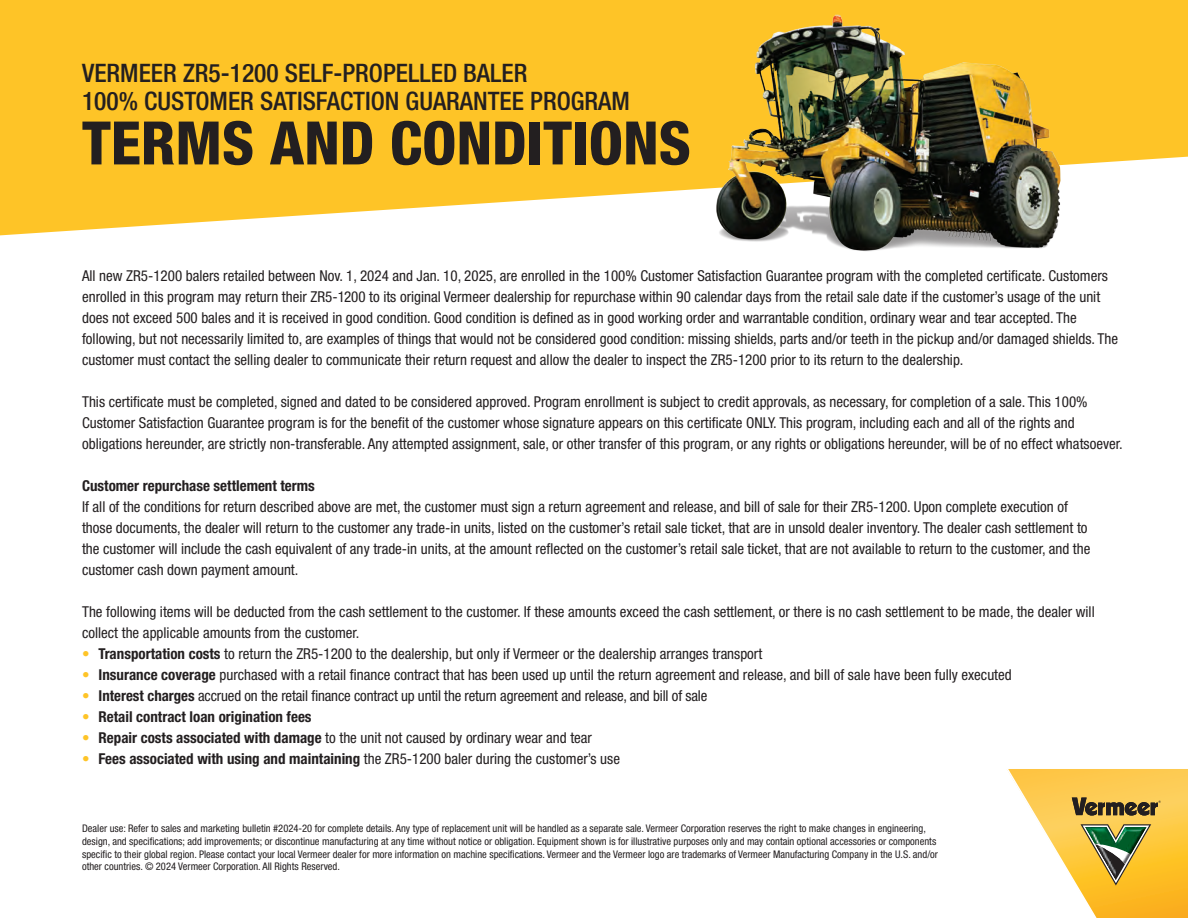
<style>
.page{position:relative;width:1188px;height:918px;background:#fff}
.page>*{position:absolute;margin:0;border:0;box-sizing:border-box;transform-origin:0 0}
.t1{font:800 condensed 60px "Helvetica Neue LT Std";color:#231f20}
.t2{font:500 condensed 25.5px "Helvetica Neue LT Std";color:#231f20}
.t3{font:condensed 15px/21px "Helvetica Neue LT Std";color:#231f20}
.t4{font:700 condensed 15px "Helvetica Neue LT Std";color:#231f20}
.t5{font:condensed 10.5px/12.6px "Helvetica Neue LT Std";color:#231f20}
.s1{color:#fec427}
.s2{font-weight:700}
.s3{font-weight:400;color:#fec427}
</style>
<div class="page">
<svg style="left:1007px;top:769px;width:181px;height:149px"></svg>
<svg style="left:0;top:0;width:1188px;height:235px;fill:#fec427"></svg>
<img style="left:704px;top:0;width:374px;height:251px">
<p class="t2" style="left:82px;top:58px;width:447px">VERMEER ZR5-1200 SELF-PROPELLED BALER</p>
<p class="t2" style="left:82px;top:86px;width:549px">100% CUSTOMER SATISFACTION GUARANTEE PROGRAM</p>
<p class="t1" style="left:82px;top:106px;width:610px">TERMS AND CONDITIONS</p>
<p class="t3" style="left:82px;top:265px;width:1038px">All new ZR5-1200 balers retailed between Nov. 1, 2024 and Jan. 10, 2025, are enrolled in the 100% Customer Satisfaction Guarantee program with the completed certificate. Customers enrolled in this program may return their ZR5-1200 to its original Vermeer dealership for repurchase within 90 calendar days from the retail sale date if the customer’s usage of the unit does not exceed 500 bales and it is received in good condition. Good condition is defined as in good working order and warrantable condition, ordinary wear and tear accepted. The following, but not necessarily limited to, are examples of things that would not be considered good condition: missing shields, parts and/or teeth in the pickup and/or damaged shields. The customer must contact the selling dealer to communicate their return request and allow the dealer to inspect the ZR5-1200 prior to its return to the dealership.</p>
<p class="t3" style="left:82px;top:391px;width:1042px">This certificate must be completed, signed and dated to be considered approved. Program enrollment is subject to credit approvals, as necessary, for completion of a sale. This 100%<br>Customer Satisfaction Guarantee program is for the benefit of the customer whose signature appears on this certificate ONLY. This program, including each and all of the rights and obligations hereunder, are strictly non-transferable. Any attempted assignment, sale, or other transfer of this program, or any rights or obligations hereunder, will be of no effect whatsoever.</p>
<p class="t4" style="left:82px;top:476px;width:234px">Customer repurchase settlement terms</p>
<p class="t3" style="left:82px;top:496px;width:1010px">If all of the conditions for return described above are met, the customer must sign a return agreement and release, and bill of sale for their ZR5-1200. Upon complete execution of those documents, the dealer will return to the customer any trade-in units, listed on the customer’s retail sale ticket, that are in unsold dealer inventory. The dealer cash settlement to the customer will include the cash equivalent of any trade-in units, at the amount reflected on the customer’s retail sale ticket, that are not available to return to the customer, and the customer cash down payment amount.</p>
<p class="t3" style="left:82px;top:601px;width:1014px">The following items will be deducted from the cash settlement to the customer. If these amounts exceed the cash settlement, or there is no cash settlement to be made, the dealer will collect the applicable amounts from the customer.</p>
<p class="t3" style="left:82px;top:643px;width:682px"><span class="s1">•</span> <span class="s2">Transportation costs</span> to return the ZR5-1200 to the dealership, but only if Vermeer or the dealership arranges transport</p>
<p class="t3" style="left:82px;top:664px;width:931px"><span class="s1">•</span> <span class="s2">Insurance coverage</span> purchased with a retail finance contract that has been used up until the return agreement and release, and bill of sale have been fully executed</p>
<p class="t3" style="left:82px;top:685px;width:627px"><span class="s1">•</span> <span class="s2">Interest charges</span> accrued on the retail finance contract up until the return agreement and release, and bill of sale</p>
<p class="t4" style="left:82px;top:707px;width:231px"><span class="s3">•</span> Retail contract loan origination fees</p>
<p class="t3" style="left:82px;top:727px;width:511px"><span class="s1">•</span> <span class="s2">Repair costs associated with damage</span> to the unit not caused by ordinary wear and tear</p>
<p class="t3" style="left:82px;top:748px;width:539px"><span class="s1">•</span> <span class="s2">Fees associated with using and maintaining</span> the ZR5-1200 baler during the customer’s use</p>
<p class="t5" style="left:82px;top:822px;width:857px">Dealer use: Refer to sales and marketing bulletin #2024-20 for complete details. Any type of replacement unit will be handled as a separate sale. Vermeer Corporation reserves the right to make changes in engineering, design, and specifications; add improvements; or discontinue manufacturing at any time without notice or obligation. Equipment shown is for illustrative purposes only and may contain optional accessories or components specific to their global region. Please contact your local Vermeer dealer for more information on machine specifications. Vermeer and the Vermeer logo are trademarks of Vermeer Manufacturing Company in the U.S. and/or other countries. © 2024 Vermeer Corporation. All Rights Reserved.</p>
</div>
